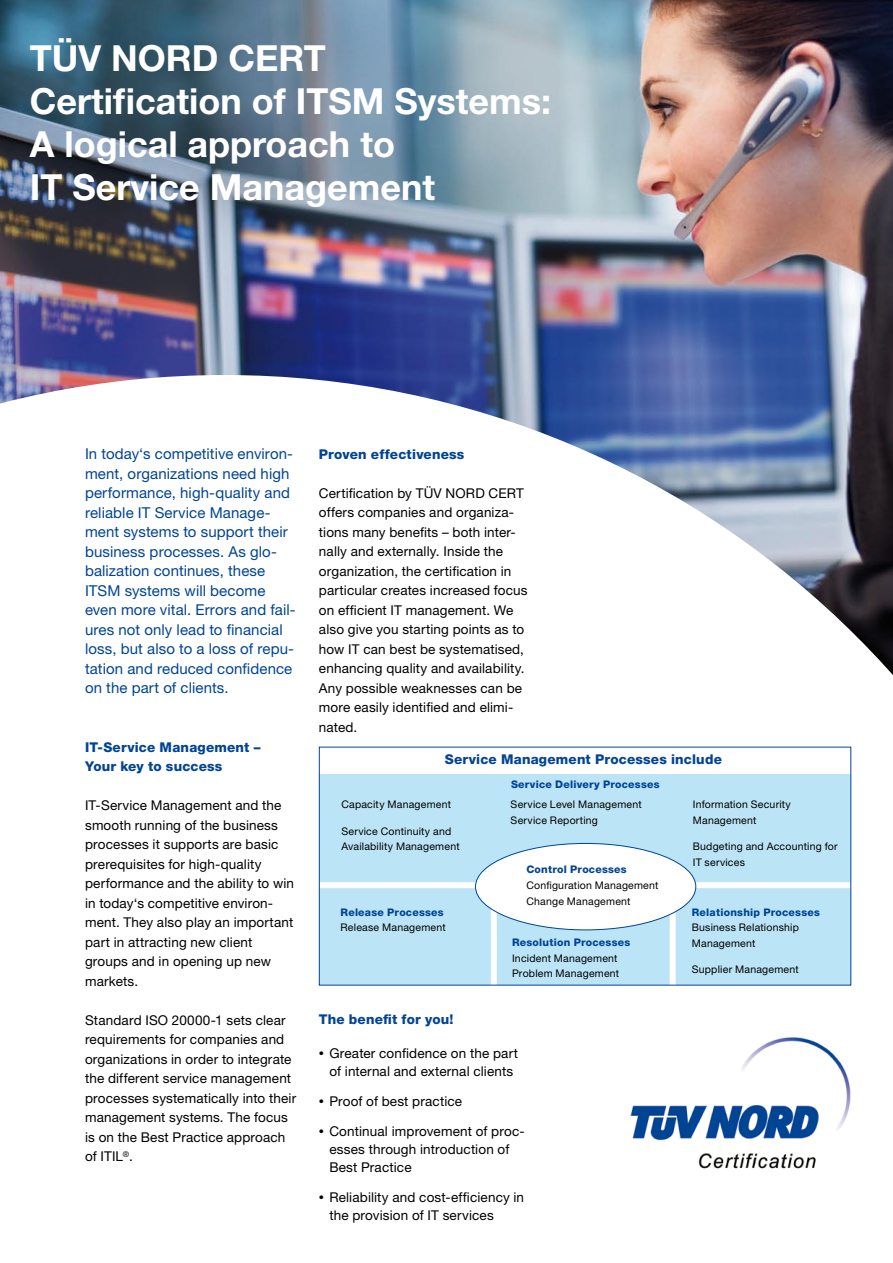
<style>
.page{position:relative;width:893px;height:1263px;background:#fff}
.page>*{position:absolute;margin:0;border:0;box-sizing:border-box;transform-origin:0 0}
.t1{font:700 36px/43.2px "Helvetica Neue";color:#fff}
.t2{font:15px/19.5px "Helvetica Neue";letter-spacing:.005em;color:#004494}
.t3{font:13.5px/19.5px "Helvetica Neue";letter-spacing:.01em;color:#000}
.t4{font:800 13.5px/19.5px "Helvetica Neue";letter-spacing:.015em;color:#004494}
.t5{font:10.5px/15.8px "Helvetica Neue";letter-spacing:.02em;color:#000}
.t6{font:800 10.5px "Helvetica Neue";letter-spacing:.02em;color:#004494}
.s1{font-size:10.5px}
</style>
<div class="page">
<img style="left:0;top:0;width:893px;height:375px">
<svg style="left:0;top:375px;width:893px;height:611px"></svg>
<img style="left:630px;top:1037px;width:221px;height:132px">
<div style="left:319px;top:775px;width:532px;height:210px;background:#bce4f7"></div>
<div style="left:670px;top:889px;width:6px;height:123px;background:#fff"></div>
<div style="left:491px;top:889px;width:6px;height:123px;background:#fff"></div>
<div style="left:319px;top:882px;width:532px;height:6px;background:#fff"></div>
<div style="left:475px;top:843px;width:221px;height:87px;background:#fff;border-radius:50%"></div>
<h1 class="t1" style="left:30px;top:35px;width:523px">TÜV NORD CERT<br>Certification of ITSM Systems:<br>A logical approach to<br>IT Service Management</h1>
<p class="t2" style="left:85px;top:444px;width:212px">In today‘s competitive environ&shy;ment, organizations need high performance, high-quality and reliable IT Service Manage&shy;ment systems to support their business processes. As glo&shy;balization continues, these<br>ITSM systems will become even more vital. Errors and fail&shy;ures not only lead to financial loss, but also to a loss of repu&shy;tation and reduced confidence on the part of clients.</p>
<p class="t4" style="left:85px;top:737px;width:177px">IT-Service Management –<br>Your key to success</p>
<p class="t3" style="left:85px;top:795px;width:210px">IT-Service Management and the smooth running of the business processes it supports are basic prerequisites for high-quality performance and the ability to win in today‘s competitive environ&shy;ment. They also play an important part in attracting new client groups and in opening up new markets.</p>
<p class="t3" style="left:85px;top:1010px;width:213px">Standard ISO 20000-1 sets clear requirements for companies and organizations in order to integrate the different service management processes systematically into their management systems. The focus is on the Best Practice approach of ITIL<sup>®</sup>.</p>
<p class="t4" style="left:319px;top:444px;width:147px">Proven effectiveness</p>
<p class="t3" style="left:319px;top:483px;width:210px">Certification by TÜV NORD CERT offers companies and organiza&shy;tions many benefits – both inter&shy;nally and externally. Inside the organization, the certification in particular creates increased focus on efficient IT management. We also give you starting points as to how IT can best be systematised, enhancing quality and availability.<br>Any possible weaknesses can be more easily identified and elimi&shy;nated.</p>
<p class="t4" style="left:445px;top:750px;width:279px">Service Management Processes include</p>
<p class="t6" style="left:511px;top:778px;width:150px">Service Delivery Processes</p>
<p class="t5" style="left:341px;top:797px;width:111px">Capacity Management</p>
<p class="t5" style="left:341px;top:823px;width:120px">Service Continuity and<br>Availability Management</p>
<p class="t5" style="left:511px;top:797px;width:133px">Service Level Management<br>Service Reporting</p>
<p class="t5" style="left:693px;top:797px;width:100px">Information Security<br>Management</p>
<p class="t5" style="left:693px;top:839px;width:146px">Budgeting and Accounting for<br>IT services</p>
<p class="t6" style="left:526px;top:863px;width:102px">Control Processes</p>
<p class="t5" style="left:526px;top:877px;width:134px">Configuration Management<br>Change Management</p>
<p class="t6" style="left:341px;top:905px;width:105px">Release Processes</p>
<p class="t5" style="left:341px;top:919px;width:107px">Release Management</p>
<p class="t6" style="left:692px;top:905px;width:130px">Relationship Processes</p>
<p class="t5" style="left:692px;top:919px;width:109px">Business Relationship<br>Management</p>
<p class="t5" style="left:692px;top:961px;width:108px">Supplier Management</p>
<p class="t6" style="left:512px;top:936px;width:120px">Resolution Processes</p>
<p class="t5" style="left:512px;top:950px;width:109px">Incident Management<br>Problem Management</p>
<p class="t4" style="left:319px;top:1009px;width:136px">The benefit for you!</p>
<p class="t3" style="left:319px;top:1043px;width:201px;line-height:18px;text-align:center"><span class="s1">•</span> Greater confidence on the part of internal and external clients</p>
<p class="t3" style="left:319px;top:1091px;width:145px"><span class="s1">•</span> Proof of best practice</p>
<p class="t3" style="left:329px;top:1121px;width:197px;line-height:18px;text-indent:-10px"><span class="s1">•</span> Continual improvement of proc&shy;esses through introduction of<br>Best Practice</p>
<p class="t3" style="left:329px;top:1187px;width:196px;line-height:18px;text-indent:-10px"><span class="s1">•</span> Reliability and cost-efficiency in the provision of IT services</p>
</div>
